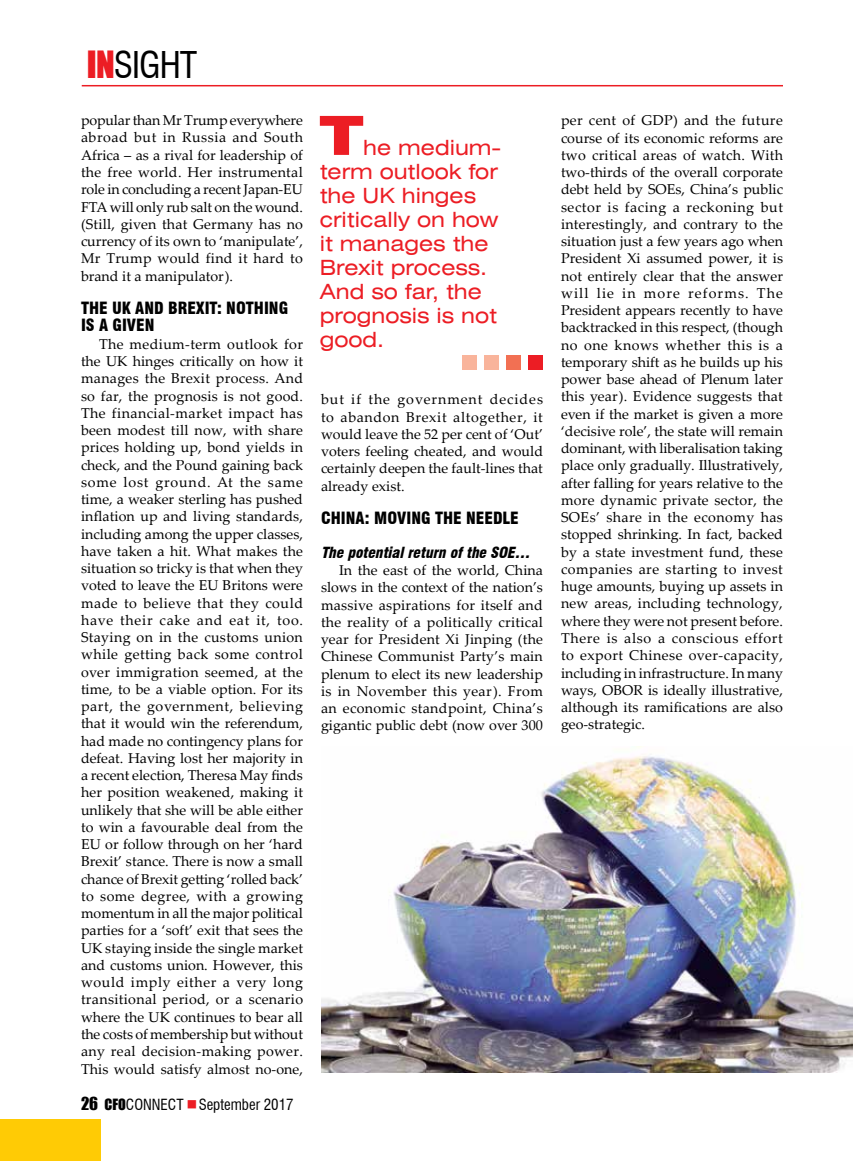
<style>
.page{position:relative;width:864px;height:1161px;background:#fff}
.page>*{position:absolute;margin:0;border:0;box-sizing:border-box;transform-origin:0 0}
.t1{font:900 expanded 54px "Swiss 721 BT";color:#ec1d24}
.t2{font:condensed 36px "Swiss 721 BT";letter-spacing:-.025em;color:#000}
.t3{font:expanded 21px/24px "Swiss 721 BT";color:#ec1d24}
.t4{font:900 condensed 16.5px/17.2px "Swiss 721 BT";color:#000}
.t5{font:italic 900 condensed 15px "Swiss 721 BT";color:#000}
.t6{font:condensed 15px "Swiss 721 BT";color:#000}
.t7{font:14.25px/17.2px "Palatino Linotype";letter-spacing:.005em;color:#000;text-align:justify}
.s1{font-family:"Impact";font-stretch:normal;font-size:34.5px;color:#ec1d24}
.s2{font-family:"Impact";font-stretch:normal;font-size:16.5px}
.s3{font-family:"Impact";font-stretch:normal;font-size:14.25px}
</style>
<div class="page">
<hr style="left:82px;top:85px;width:701px;height:1px;background:#ec1d24">
<div style="left:0;top:1119px;width:101px;height:42px;background:#ffcb05"></div>
<div style="left:484px;top:356px;width:15px;height:14px;background:#f9b49b"></div>
<div style="left:506px;top:356px;width:14px;height:14px;background:#f27053"></div>
<div style="left:528px;top:356px;width:14px;height:14px;background:#ec1d24"></div>
<div style="left:462px;top:356px;width:14px;height:14px;background:#f9b49b"></div>
<img style="left:321px;top:747px;width:531px;height:326px">
<h2 class="t2" style="left:87px;top:43px;width:112px"><span class="s1">IN</span>SIGHT</h2>
<p class="t7" style="left:81px;top:111px;width:224px">popular than Mr Trump everywhere abroad but in Russia and South Africa – as a rival for leadership of the free world. Her instrumental role in concluding a recent Japan-EU FTA will only rub salt on the wound. (Still, given that Germany has no currency of its own to ‘manipulate’, Mr Trump would find it hard to brand it a manipulator).</p>
<p class="t4" style="left:81px;top:300px;width:209px">THE UK AND BREXIT: NOTHING<br>IS A GIVEN</p>
<p class="t7" style="left:81px;top:335px;width:224px;text-indent:18px">The medium-term outlook for the UK hinges critically on how it manages the Brexit process. And so far, the prognosis is not good.<br>The financial-market impact has been modest till now, with share prices holding up, bond yields in check, and the Pound gaining back some lost ground. At the same time, a weaker sterling has pushed inflation up and living standards, including among the upper classes, have taken a hit. What makes the situation so tricky is that when they voted to leave the EU Britons were made to believe that they could have their cake and eat it, too.<br>Staying on in the customs union while getting back some control over immigration seemed, at the time, to be a viable option. For its part, the government, believing that it would win the referendum, had made no contingency plans for defeat. Having lost her majority in a recent election, Theresa May finds her position weakened, making it unlikely that she will be able either to win a favourable deal from the EU or follow through on her ‘hard Brexit’ stance. There is now a small chance of Brexit getting ‘rolled back’ to some degree, with a growing momentum in all the major political parties for a ‘soft’ exit that sees the UK staying inside the single market and customs union. However, this would imply either a very long transitional period, or a scenario where the UK continues to bear all the costs of membership but without any real decision-making power.<br>This would satisfy almost no-one,</p>
<p class="t6" style="left:81px;top:1096px;width:214px"><span class="s2">26</span> <span class="s3">CFO</span>CONNECT September 2017</p>
<h1 class="t1" style="left:320px;top:103px;width:45px">T</h1>
<h3 class="t3" style="left:320px;top:135px;width:183px;text-indent:44px">he medium&shy;term outlook for the UK hinges critically on how it manages the<br>Brexit process.<br>And so far, the prognosis is not good.</h3>
<p class="t7" style="left:321px;top:390px;width:224px">but if the government decides to abandon Brexit altogether, it would leave the 52 per cent of ‘Out’ voters feeling cheated, and would certainly deepen the fault-lines that already exist.</p>
<p class="t4" style="left:321px;top:510px;width:199px">CHINA: MOVING THE NEEDLE</p>
<p class="t5" style="left:321px;top:543px;width:214px">The potentialreturn ofthe SOE…</p>
<p class="t7" style="left:321px;top:561px;width:224px;text-indent:18px">In the east of the world, China slows in the context of the nation’s massive aspirations for itself and the reality of a politically critical year for President Xi Jinping (the Chinese Communist Party’s main plenum to elect its new leadership is in November this year). From an economic standpoint, China’s gigantic public debt (now over 300</p>
<p class="t7" style="left:561px;top:111px;width:224px">per cent of GDP) and the future course of its economic reforms are two critical areas of watch. With two-thirds of the overall corporate debt held by SOEs, China’s public sector is facing a reckoning but interestingly, and contrary to the situation just a few years ago when President Xi assumed power, it is not entirely clear that the answer will lie in more reforms. The President appears recently to have backtracked in this respect, (though no one knows whether this is a temporary shift as he builds up his power base ahead of Plenum later this year). Evidence suggests that even if the market is given a more ‘decisive role’, the state will remain dominant, with liberalisation taking place only gradually. Illustratively, after falling for years relative to the more dynamic private sector, the SOEs’ share in the economy has stopped shrinking. In fact, backed by a state investment fund, these companies are starting to invest huge amounts, buying up assets in new areas, including technology, where they were not present before.<br>There is also a conscious effort to export Chinese over-capacity, including in infrastructure. In many ways, OBOR is ideally illustrative, although its ramifications are also geo-strategic.</p>
</div>
